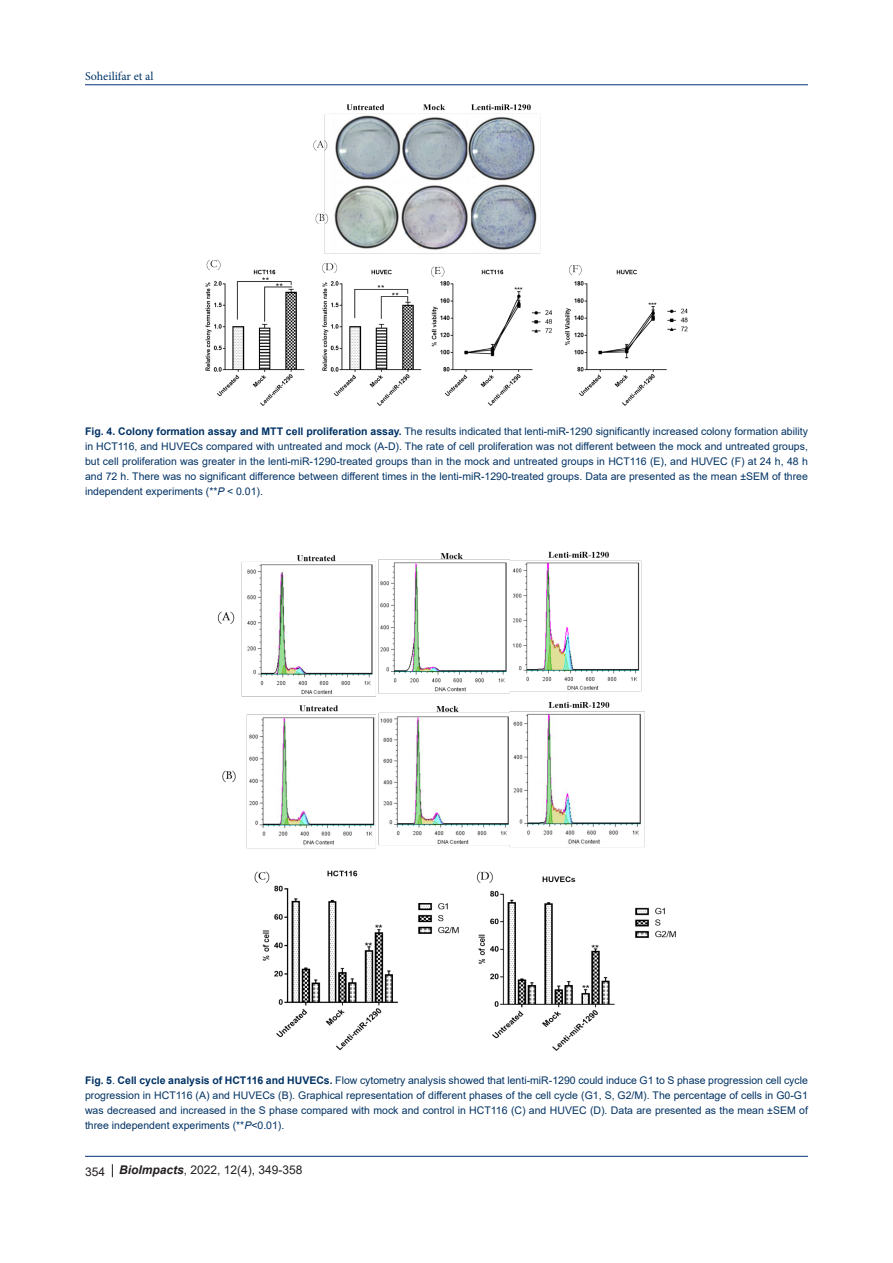
<style>
.page{position:relative;width:893px;height:1263px;background:#fff}
.page>*{position:absolute;margin:0;border:0;box-sizing:border-box;transform-origin:0 0}
.t1{font:12px "Arial";color:#231f20}
.t2{font:12px "Minion Pro";color:#003466}
.t3{font:10.5px/15px "Arial";color:#003264;text-align:justify}
.s1{font-weight:700}
.s2{font-style:italic}
.s3{font-weight:700;font-style:italic}
</style>
<div class="page">
<hr style="left:85px;top:84px;width:723px;height:1px;background:#053278">
<hr style="left:85px;top:1156px;width:723px;height:1px;background:#053278">
<svg style="left:112px;top:1164px;width:1px;height:13px"></svg>
<img style="left:205px;top:104px;width:483px;height:302px">
<img style="left:217px;top:551px;width:459px;height:500px">
<p class="t2" style="left:85px;top:68px;width:70px">Soheilifar et al</p>
<p class="t3" style="left:85px;top:423px;width:724px"><span class="s1">Fig. 4. Colony formation assay and MTT cell proliferation assay.</span> The results indicated that lenti-miR-1290 significantly increased colony formation ability in HCT116, and HUVECs compared with untreated and mock (A-D). The rate of cell proliferation was not different between the mock and untreated groups, but cell proliferation was greater in the lenti-miR-1290-treated groups than in the mock and untreated groups in HCT116 (E), and HUVEC (F) at 24 h, 48 h and 72 h. There was no significant difference between different times in the lenti-miR-1290-treated groups. Data are presented as the mean ±SEM of three independent experiments (**<span class="s2">P</span> &lt; 0.01).</p>
<p class="t3" style="left:85px;top:1073px;width:724px"><span class="s1">Fig. 5</span>. <span class="s1">Cell cycle analysis of HCT116 and HUVECs.</span> Flow cytometry analysis showed that lenti-miR-1290 could induce G1 to S phase progression cell cycle progression in HCT116 (A) and HUVECs (B). Graphical representation of different phases of the cell cycle (G1, S, G2/M). The percentage of cells in G0-G1 was decreased and increased in the S phase compared with mock and control in HCT116 (C) and HUVEC (D). Data are presented as the mean ±SEM of three independent experiments (**<span class="s2">P</span>&lt;0.01).</p>
<p class="t1" style="left:85px;top:1162px;width:219px">354 <span class="s3">BioImpacts</span>, 2022, 12(4), 349-358</p>
</div>
